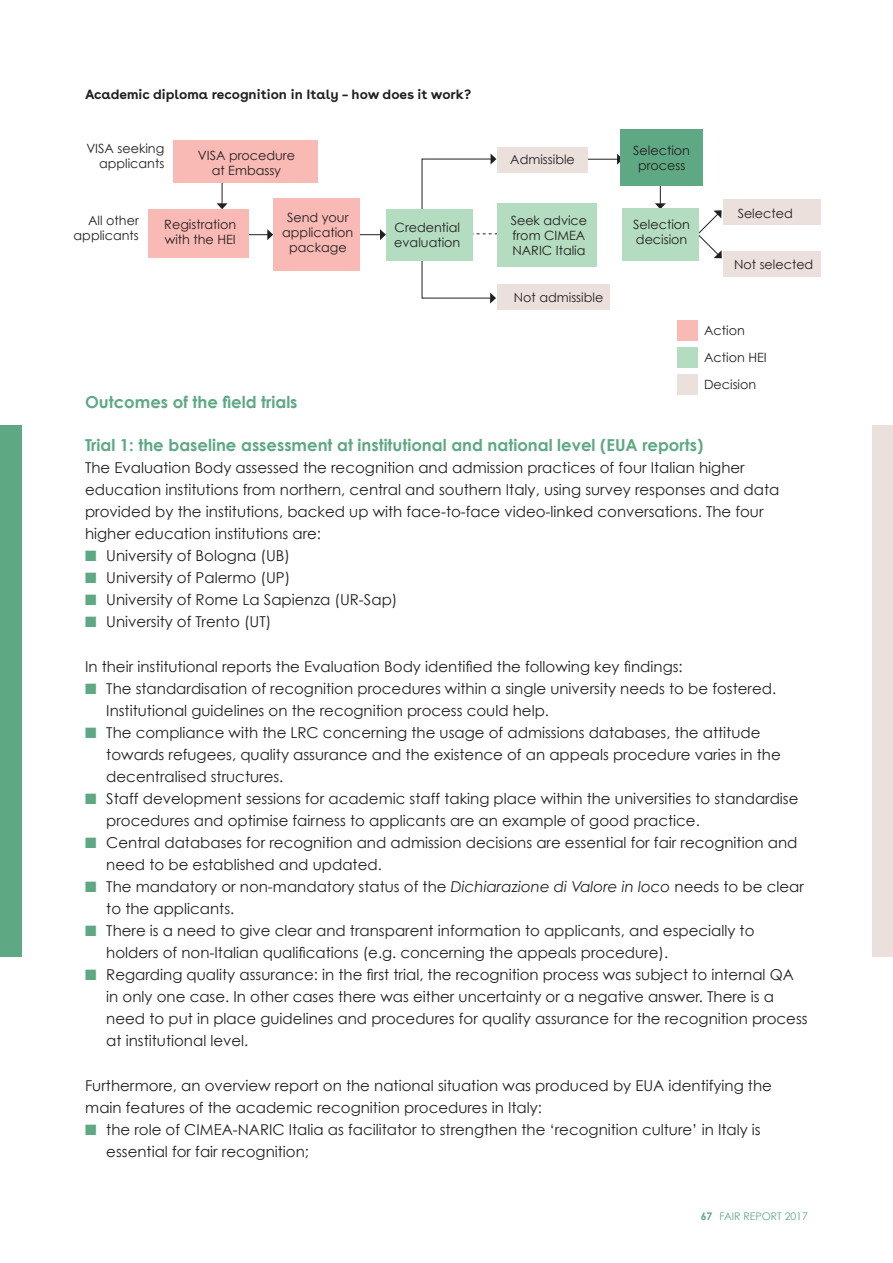
<style>
.page{position:relative;width:893px;height:1263px;background:#fff}
.page>*{position:absolute;margin:0;border:0;box-sizing:border-box;transform-origin:0 0}
.t1{font:700 16.5px "Century Gothic";color:#5fa884}
.t2{font:15px/22px "Century Gothic";color:#231f20}
.t3{font:700 14.25px "Buenos Aires";color:#231f20}
.t4{font:12.75px/15px "Century Gothic";color:#231f20}
.t5{font:10.5px "Century Gothic";color:#5fa884}
.s1{color:#5fa884}
.s2{font-style:italic}
.s3{font-weight:700}
</style>
<div class="page">
<div style="left:0;top:425px;width:21px;height:532px;background:#5fa884"></div>
<div style="left:872px;top:425px;width:21px;height:532px;background:#ebe0db"></div>
<svg style="left:491px;top:154px;width:5px;height:10px"></svg>
<svg style="left:490px;top:293px;width:6px;height:11px"></svg>
<svg style="left:217px;top:182px;width:11px;height:27px"></svg>
<svg style="left:655px;top:186px;width:11px;height:23px"></svg>
<svg style="left:698px;top:210px;width:24px;height:48px"></svg>
<svg style="left:249px;top:229px;width:24px;height:11px"></svg>
<svg style="left:360px;top:229px;width:26px;height:11px"></svg>
<hr style="left:587px;top:159px;width:31px;height:1px;background:#231f20">
<svg style="left:617px;top:154px;width:3px;height:11px"></svg>
<svg style="left:473px;top:233px;width:24px;height:1px"></svg>
<div style="left:173px;top:140px;width:145px;height:42px;background:#f9b9b4"></div>
<div style="left:148px;top:210px;width:101px;height:48px;background:#f9b9b4"></div>
<div style="left:273px;top:198px;width:87px;height:73px;background:#f9b9b4"></div>
<div style="left:386px;top:210px;width:87px;height:51px;background:#b3dcc0"></div>
<div style="left:497px;top:203px;width:100px;height:63px;background:#b3dcc0"></div>
<div style="left:497px;top:147px;width:90px;height:26px;background:#ebe0db"></div>
<div style="left:497px;top:284px;width:113px;height:26px;background:#ebe0db"></div>
<div style="left:723px;top:252px;width:97px;height:25px;background:#ebe0db"></div>
<div style="left:723px;top:200px;width:97px;height:25px;background:#ebe0db"></div>
<div style="left:622px;top:209px;width:76px;height:52px;background:#b3dcc0"></div>
<div style="left:620px;top:129px;width:83px;height:56px;background:#5fa884"></div>
<div style="left:677px;top:320px;width:21px;height:20px;background:#f9b9b4"></div>
<div style="left:677px;top:347px;width:21px;height:20px;background:#b3dcc0"></div>
<div style="left:677px;top:374px;width:21px;height:20px;background:#ebe0db"></div>
<p class="t3" style="left:85px;top:85px;width:387px">Academic diploma recognition in Italy – how does it work?</p>
<p class="t4" style="left:86px;top:141px;width:79px;text-align:right">VISA seeking applicants</p>
<p class="t4" style="left:198px;top:147px;width:99px;text-align:center">VISA procedure at Embassy</p>
<p class="t4" style="left:510px;top:152px;width:66px">Admissible</p>
<p class="t4" style="left:74px;top:213px;width:67px;text-align:right">All other applicants</p>
<p class="t4" style="left:164px;top:216px;width:73px">Registration with the HEI</p>
<p class="t4" style="left:282px;top:210px;width:73px;text-align:center">Send your application package</p>
<p class="t4" style="left:394px;top:219px;width:68px">Credential evaluation</p>
<p class="t4" style="left:511px;top:213px;width:78px">Seek advice from CIMEA<br>NARIC Italia</p>
<p class="t4" style="left:514px;top:290px;width:91px">Not admissible</p>
<p class="t4" style="left:633px;top:142px;width:58px;text-align:center">Selection process</p>
<p class="t4" style="left:633px;top:217px;width:58px">Selection decision</p>
<p class="t4" style="left:738px;top:205px;width:57px">Selected</p>
<p class="t4" style="left:734px;top:256px;width:81px">Not selected</p>
<p class="t4" style="left:704px;top:316px;width:64px;line-height:27px">Action<br>Action HEI<br>Decision</p>
<p class="t1" style="left:85px;top:391px;width:214px">Outcomes of the field trials</p>
<p class="t1" style="left:85px;top:435px;width:620px">Trial 1: the baseline assessment at institutional and national level (EUA reports)</p>
<p class="t2" style="left:85px;top:456px;width:696px">The Evaluation Body assessed the recognition and admission practices of four Italian higher education institutions from northern, central and southern Italy, using survey responses and data provided by the institutions, backed up with face-to-face video-linked conversations. The four higher education institutions are:</p>
<p class="t2" style="left:85px;top:545px;width:207px"><span class="s1">■</span> University of Bologna (UB)</p>
<p class="t2" style="left:85px;top:567px;width:207px"><span class="s1">■</span> University of Palermo (UP)</p>
<p class="t2" style="left:85px;top:589px;width:314px"><span class="s1">■</span> University of Rome La Sapienza (UR-Sap)</p>
<p class="t2" style="left:85px;top:611px;width:188px"><span class="s1">■</span> University of Trento (UT)</p>
<p class="t2" style="left:85px;top:655px;width:599px">In their institutional reports the Evaluation Body identified the following key findings:</p>
<p class="t2" style="left:106px;top:677px;width:671px;text-indent:-21px"><span class="s1">■</span> The standardisation of recognition procedures within a single university needs to be fostered.<br>Institutional guidelines on the recognition process could help.</p>
<p class="t2" style="left:106px;top:721px;width:676px;text-indent:-21px"><span class="s1">■</span> The compliance with the LRC concerning the usage of admissions databases, the attitude towards refugees, quality assurance and the existence of an appeals procedure varies in the decentralised structures.</p>
<p class="t2" style="left:106px;top:787px;width:694px;text-indent:-21px"><span class="s1">■</span> Staff development sessions for academic staff taking place within the universities to standardise procedures and optimise fairness to applicants are an example of good practice.</p>
<p class="t2" style="left:106px;top:831px;width:693px;text-indent:-21px"><span class="s1">■</span> Central databases for recognition and admission decisions are essential for fair recognition and need to be established and updated.</p>
<p class="t2" style="left:106px;top:875px;width:699px;text-indent:-21px"><span class="s1">■</span> The mandatory or non-mandatory status of the <span class="s2">Dichiarazione di Valore in loco</span> needs to be clear to the applicants.</p>
<p class="t2" style="left:106px;top:919px;width:650px;text-indent:-21px"><span class="s1">■</span> There is a need to give clear and transparent information to applicants, and especially to holders of non-Italian qualifications (e.g. concerning the appeals procedure).</p>
<p class="t2" style="left:106px;top:964px;width:703px;text-indent:-21px"><span class="s1">■</span> Regarding quality assurance: in the first trial, the recognition process was subject to internal QA in only one case. In other cases there was either uncertainty or a negative answer. There is a need to put in place guidelines and procedures for quality assurance for the recognition process at institutional level.</p>
<p class="t2" style="left:85px;top:1074px;width:688px">Furthermore, an overview report on the national situation was produced by EUA identifying the main features of the academic recognition procedures in Italy:</p>
<p class="t2" style="left:106px;top:1118px;width:656px;text-indent:-21px"><span class="s1">■</span> the role of CIMEA-NARIC Italia as facilitator to strengthen the ‘recognition culture’ in Italy is essential for fair recognition;</p>
<p class="t5" style="left:701px;top:1210px;width:109px"><span class="s3">67</span> FAIR REPORT 2017</p>
</div>
